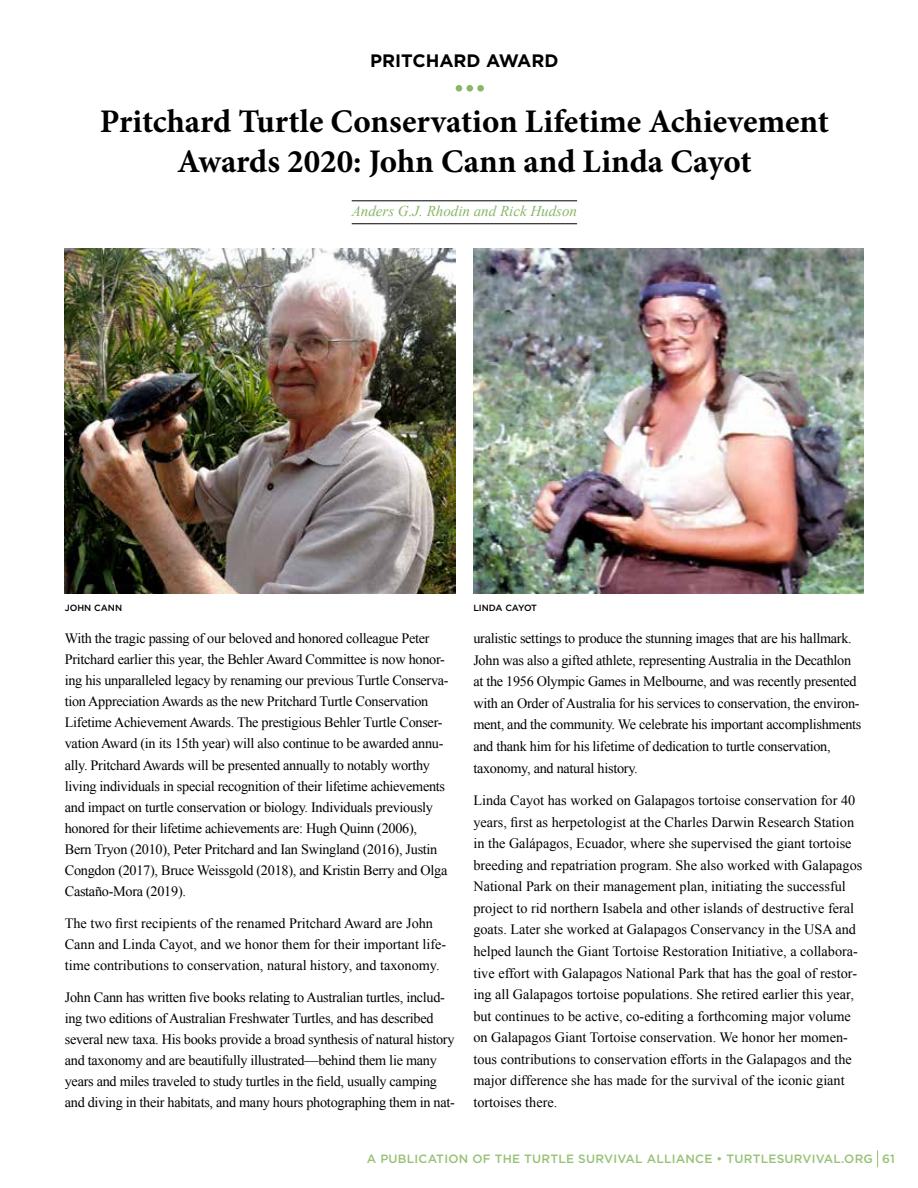
<style>
.page{position:relative;width:918px;height:1188px;background:#fff}
.page>*{position:absolute;margin:0;border:0;box-sizing:border-box;transform-origin:0 0}
.t1{font:700 33px/39.6px "Minion Pro";color:#000;text-align:center}
.t2{font:700 18px "Gotham";color:#000}
.t3{font:italic 15px "Times New Roman";color:#89b669}
.t4{font:14.25px/21px "Times New Roman";letter-spacing:-.02em;color:#000}
.t5{font:14.25px/21.6px "Times New Roman";color:#000}
.t6{font:500 12px "Gotham";letter-spacing:.02em;color:#96c275}
.t7{font:500 9px "Gotham";letter-spacing:-.02em;color:#000}
.t8{font:500 9px "Gotham";color:#000}
</style>
<div class="page">
<svg style="left:877px;top:1151px;width:1px;height:16px"></svg>
<div style="left:456px;top:85px;width:6px;height:7px;background:#89b669;border-radius:50%"></div>
<div style="left:466px;top:85px;width:7px;height:7px;background:#89b669;border-radius:50%"></div>
<div style="left:477px;top:85px;width:7px;height:7px;background:#89b669;border-radius:50%"></div>
<hr style="left:352px;top:201px;width:225px;height:1px;background:#000">
<hr style="left:352px;top:224px;width:225px;height:1px;background:#000">
<img style="left:473px;top:249px;width:391px;height:345px">
<img style="left:65px;top:249px;width:390px;height:345px">
<p class="t2" style="left:370px;top:49px;width:190px">PRITCHARD AWARD</p>
<h1 class="t1" style="left:100px;top:101px;width:731px">Pritchard Turtle Conservation Lifetime Achievement<br>Awards 2020: John Cann and Linda Cayot</h1>
<p class="t3" style="left:352px;top:201px;width:227px">Anders G.J. Rhodin and Rick Hudson</p>
<p class="t8" style="left:65px;top:602px;width:59px">JOHN CANN</p>
<p class="t7" style="left:473px;top:602px;width:65px">LINDA CAYOT</p>
<p class="t4" style="left:65px;top:628px;width:385px">With the tragic passing of our beloved and honored colleague Peter Pritchard earlier this year, the Behler Award Committee is now honor&shy;ing his unparalleled legacy by renaming our previous Turtle Conserva&shy;tion Appreciation Awards as the new Pritchard Turtle Conservation Lifetime Achievement Awards. The prestigious Behler Turtle Conser&shy;vation Award (in its 15th year) will also continue to be awarded annu&shy;ally. Pritchard Awards will be presented annually to notably worthy living individuals in special recognition of their lifetime achievements and impact on turtle conservation or biology. Individuals previously honored for their lifetime achievements are: Hugh Quinn (2006),<br>Bern Tryon (2010), Peter Pritchard and Ian Swingland (2016), Justin Congdon (2017), Bruce Weissgold (2018), and Kristin Berry and Olga Castaño-Mora (2019).</p>
<p class="t5" style="left:65px;top:912px;width:383px;line-height:21px">The two first recipients of the renamed Pritchard Award are John<br>Cann and Linda Cayot, and we honor them for their important life&shy;time contributions to conservation, natural history, and taxonomy.</p>
<p class="t4" style="left:65px;top:986px;width:392px">John Cann has written five books relating to Australian turtles, includ&shy;ing two editions of Australian Freshwater Turtles, and has described several new taxa. His books provide a broad synthesis of natural history and taxonomy and are beautifully illustrated—behind them lie many years and miles traveled to study turtles in the field, usually camping and diving in their habitats, and many hours photographing them in nat-</p>
<p class="t4" style="left:473px;top:627px;width:390px;line-height:21.6px">uralistic settings to produce the stunning images that are his hallmark.<br>John was also a gifted athlete, representing Australia in the Decathlon at the 1956 Olympic Games in Melbourne, and was recently presented with an Order of Australia for his services to conservation, the environ&shy;ment, and the community. We celebrate his important accomplishments and thank him for his lifetime of dedication to turtle conservation, taxonomy, and natural history.</p>
<p class="t5" style="left:473px;top:789px;width:391px">Linda Cayot has worked on Galapagos tortoise conservation for 40 years, first as herpetologist at the Charles Darwin Research Station in the Galápagos, Ecuador, where she supervised the giant tortoise breeding and repatriation program. She also worked with Galapagos National Park on their management plan, initiating the successful project to rid northern Isabela and other islands of destructive feral goats. Later she worked at Galapagos Conservancy in the USA and helped launch the Giant Tortoise Restoration Initiative, a collabora&shy;tive effort with Galapagos National Park that has the goal of restor&shy;ing all Galapagos tortoise populations. She retired earlier this year, but continues to be active, co-editing a forthcoming major volume on Galapagos Giant Tortoise conservation. We honor her momen&shy;tous contributions to conservation efforts in the Galapagos and the major difference she has made for the survival of the iconic giant tortoises there.</p>
<p class="t6" style="left:367px;top:1151px;width:530px">A PUBLICATION OF THE TURTLE SURVIVAL ALLIANCE • TURTLESURVIVAL.ORG 61</p>
</div>
